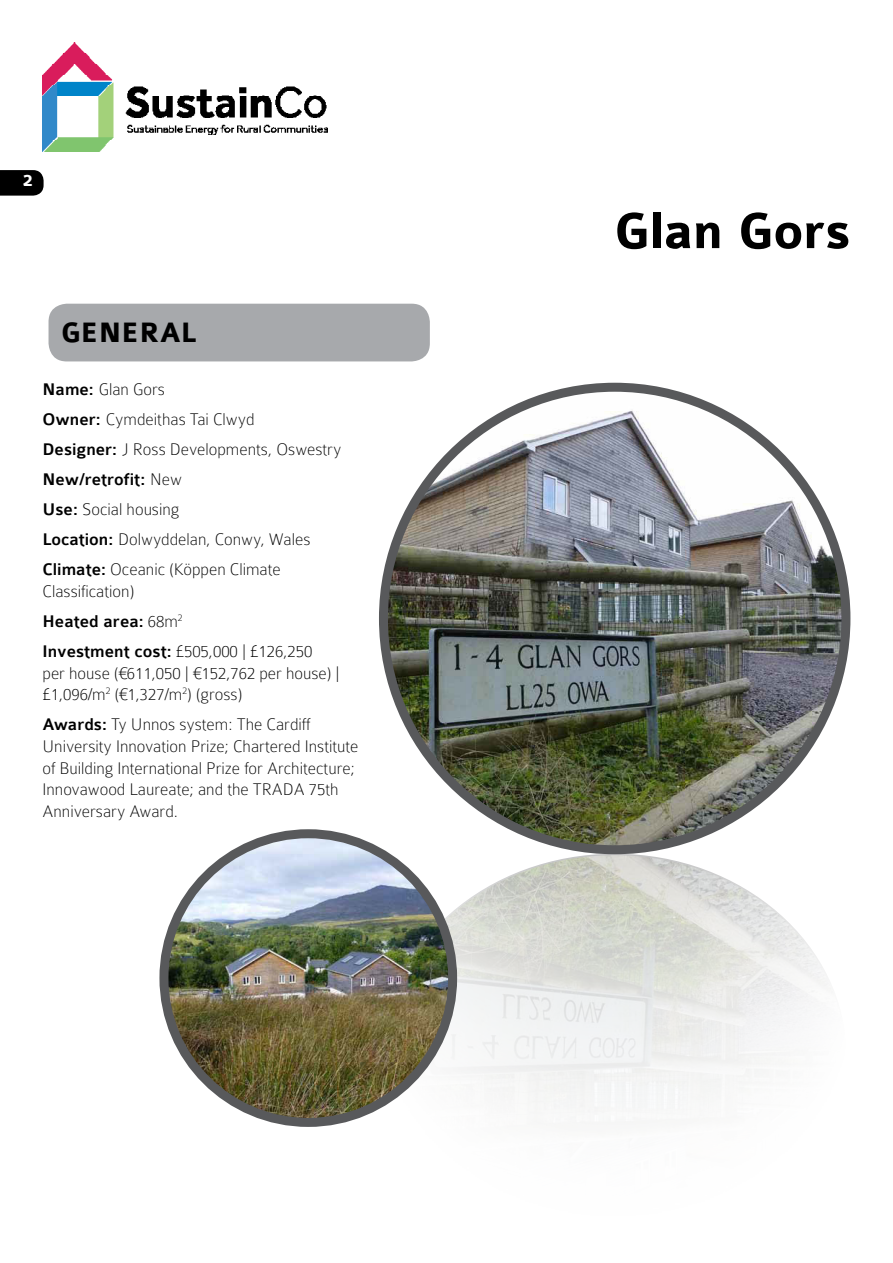
<style>
.page{position:relative;width:893px;height:1263px;background:#fff}
.page>*{position:absolute;margin:0;border:0;box-sizing:border-box;transform-origin:0 0}
.t1{font:700 54px "Colaborate";color:#000}
.t2{font:700 30px "Colaborate";color:#000}
.t3{font:100 18px/30.2px "Colaborate";color:#000}
.t4{font:700 18px "Colaborate";color:#fff}
.s1{font-weight:500}
</style>
<div class="page">
<img style="left:383px;top:854px;width:448px;height:258px">
<img style="left:43px;top:43px;width:285px;height:108px">
<div style="left:46px;top:301px;width:387px;height:63px;background:#a7a9ac;border-radius:21px"></div>
<div style="left:43px;top:298px;width:393px;height:69px;border:6px solid #fff;border-radius:21px"></div>
<svg style="left:0;top:170px;width:44px;height:26px"></svg>
<img style="left:383px;top:388px;width:463px;height:462px">
<img style="left:164px;top:834px;width:289px;height:288px;border-radius:144px">
<div style="left:159px;top:829px;width:298px;height:298px;border:9px solid #58595b;border-radius:50%"></div>
<p class="t4" style="left:22px;top:171px;width:12px">2</p>
<h2 class="t2" style="left:61px;top:317px;width:136px">GENERAL</h2>
<p class="t3" style="left:43px;top:374px;width:300px"><span class="s1">Name:</span> Glan Gors<br><span class="s1">Owner:</span> Cymdeithas Tai Clwyd<br><span class="s1">Designer:</span> J Ross Developments, Oswestry<br><span class="s1">New/retrofit:</span> New<br><span class="s1">Use:</span> Social housing<br><span class="s1">Location:</span> Dolwyddelan, Conwy, Wales<br><span class="s1">Climate:</span> Oceanic (Köppen Climate</p>
<p class="t3" style="left:43px;top:576px;width:271px">Classification)<br><span class="s1">Heated area:</span> 68m<sup>2<br></sup><span class="s1">Investment cost:</span> £505,000 | £126,250</p>
<p class="t3" style="left:43px;top:662px;width:299px;line-height:21.6px">per house (¤611,050 | ¤152,762 per house) | £1,096/m<sup>2</sup> (¤1,327/m<sup>2</sup>) (gross)</p>
<p class="t3" style="left:43px;top:714px;width:318px;line-height:21.6px"><span class="s1">Awards:</span> Ty Unnos system: The Cardiff University Innovation Prize; Chartered Institute of Building International Prize for Architecture; Innovawood Laureate; and the TRADA 75th Anniversary Award.</p>
<h1 class="t1" style="left:614px;top:203px;width:238px">Glan Gors</h1>
</div>
